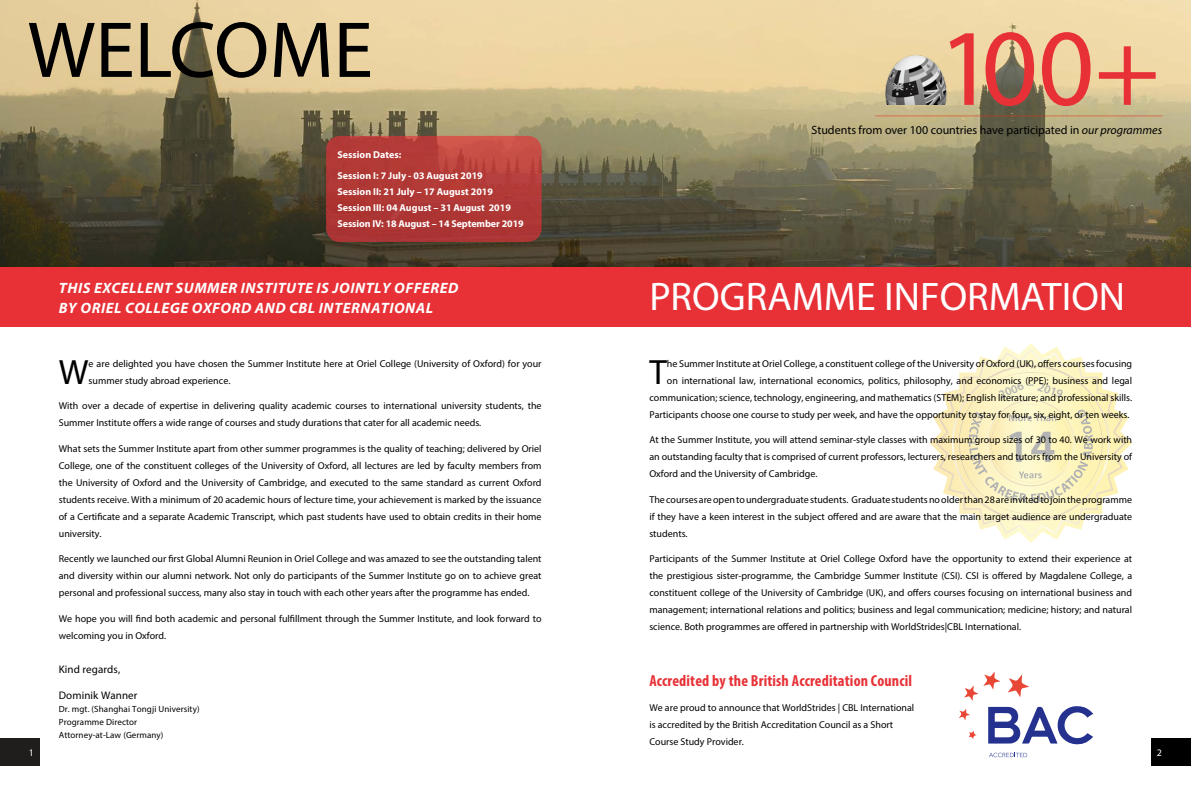
<style>
.page{position:relative;width:1191px;height:808px;background:#fff}
.page>*{position:absolute;margin:0;border:0;box-sizing:border-box;transform-origin:0 0}
.t1{font:110px "Myriad Pro";color:#e73137}
.t2{font:80px "Myriad Pro";color:#000}
.t3{font:600 46.6px "Myriad Pro";color:#000}
.t4{font:40px "Myriad Pro";color:#fff}
.t5{font:35.2px "Myriad Pro";color:#000}
.t6{font:700 condensed 16px "Myriad Pro";letter-spacing:.01em;color:#e73137}
.t7{font:italic 700 15px/20px "Myriad Pro";letter-spacing:.04em;color:#fff}
.t8{font:12px "Myriad Pro";color:#000}
.t9{font:600 12px "Myriad Pro";color:#000}
.t10{font:11px "Myriad Pro";letter-spacing:.01em;color:#000}
.t11{font:10px/17px "Myriad Pro";color:#000;text-align:justify}
.t12{font:700 10px/16px "Myriad Pro";color:#fff}
.t13{font:10px "Myriad Pro";color:#fff}
.t14{font:9px/13px "Myriad Pro";letter-spacing:.01em;color:#000}
.s1{font-style:italic}
</style>
<div class="page">
<img style="left:0;top:0;width:1191px;height:267px">
<img style="left:857px;top:38px;width:118px;height:66px">
<hr style="left:875px;top:116px;width:287px;height:1px;background:#e82c0c">
<div style="left:1151px;top:738px;width:40px;height:27px;background:#000"></div>
<svg style="left:326px;top:136px;width:215px;height:106px;background:#b33b38"></svg>
<div style="left:0;top:738px;width:40px;height:27px;background:#1f1e1d"></div>
<svg style="left:930px;top:343px;width:202px;height:200px"></svg>
<svg style="left:935px;top:349px;width:191px;height:188px"></svg>
<div style="left:595px;top:267px;width:596px;height:60px;background:#e73137"></div>
<div style="left:0;top:267px;width:595px;height:60px;background:#e73137"></div>
<svg style="left:989px;top:753px;width:38px;height:4px"></svg>
<svg style="left:958px;top:671px;width:135px;height:74px"></svg>
<h2 class="t2" style="left:28px;top:1px;width:347px">WELCOME</h2>
<p class="t12" style="left:337px;top:143px;width:147px;line-height:21.7px">Session Dates:<br>Session I: 7 July - 03 August 2019</p>
<p class="t12" style="left:337px;top:184px;width:188px">Session II: 21 July – 17 August 2019<br>Session III: 04 August – 31 August 2019<br>Session IV: 18 August – 14 September 2019</p>
<h3 class="t7" style="left:59px;top:278px;width:401px">THIS EXCELLENT SUMMER INSTITUTE IS JOINTLY OFFERED<br>BY ORIEL COLLEGE OXFORD AND CBL INTERNATIONAL</h3>
<h3 class="t5" style="left:59px;top:350px;width:31px">W</h3>
<p class="t11" style="left:89px;top:354px;width:454px">e are delighted you have chosen the Summer Institute here at Oriel College (University of Oxford) for your summer study abroad experience.</p>
<p class="t11" style="left:59px;top:397px;width:484px">With over a decade of expertise in delivering quality academic courses to international university students, the<br>Summer Institute offers a wide range of courses and study durations that cater for all academic needs.</p>
<p class="t11" style="left:59px;top:439px;width:484px">What sets the Summer Institute apart from other summer programmes is the quality of teaching; delivered by Oriel College, one of the constituent colleges of the University of Oxford, all lectures are led by faculty members from the University of Oxford and the University of Cambridge, and executed to the same standard as current Oxford students receive. With a minimum of 20 academic hours of lecture time, your achievement is marked by the issuance of a Certificate and a separate Academic Transcript, which past students have used to obtain credits in their home university.</p>
<p class="t11" style="left:59px;top:550px;width:484px">Recently we launched our first Global Alumni Reunion in Oriel College and was amazed to see the outstanding talent and diversity within our alumni network. Not only do participants of the Summer Institute go on to achieve great personal and professional success, many also stay in touch with each other years after the programme has ended.</p>
<p class="t11" style="left:59px;top:609px;width:484px">We hope you will find both academic and personal fulfillment through the Summer Institute, and look forward to welcoming you in Oxford.</p>
<h1 class="t1" style="left:938px;top:0;width:223px">100+</h1>
<p class="t8" style="left:811px;top:123px;width:352px">Students from over 100 countries have participated in <span class="s1">our programmes</span></p>
<h3 class="t4" style="left:649px;top:272px;width:477px">PROGRAMME INFORMATION</h3>
<p class="t11" style="left:649px;top:354px;width:484px;text-align:right">he Summer Institute at Oriel College, a constituent college of the University of Oxford (UK), offers courses focusing<br>on international law, international economics, politics, philosophy, and economics (PPE); business and legal communication; science, technology, engineering, and mathematics (STEM); English literature; and professional skills.<br>Participants choose one course to study per week, and have the opportunity to stay for four, six, eight, or ten weeks.</p>
<p class="t11" style="left:649px;top:431px;width:484px">At the Summer Institute, you will attend seminar-style classes with maximum group sizes of 30 to 40. We work with an outstanding faculty that is comprised of current professors, lecturers, researchers and tutors from the University of Oxford and the University of Cambridge.</p>
<p class="t11" style="left:649px;top:490px;width:484px">The courses are open to undergraduate students. Graduate students no older than 28 are invited to join the programme if they have a keen interest in the subject offered and are aware that the main target audience are undergraduate students.</p>
<p class="t11" style="left:649px;top:550px;width:484px">Participants of the Summer Institute at Oriel College Oxford have the opportunity to extend their experience at the prestigious sister-programme, the Cambridge Summer Institute (CSI). CSI is offered by Magdalene College, a constituent college of the University of Cambridge (UK), and offers courses focusing on international business and management; international relations and politics; business and legal communication; medicine; history; and natural science. Both programmes are offered in partnership with WorldStrides|CBL International.</p>
<h3 class="t5" style="left:649px;top:350px;width:19px">T</h3>
<p class="t9" style="left:996px;top:388px;width:27px;rotate:-22deg">2006</p>
<p class="t9" style="left:1040px;top:379px;width:27px;rotate:19deg">2019</p>
<h3 class="t3" style="left:1005px;top:416px;width:52px">14</h3>
<p class="t10" style="left:59px;top:663px;width:63px">Kind regards,</p>
<p class="t10" style="left:59px;top:689px;width:80px">Dominik Wanner</p>
<p class="t14" style="left:59px;top:702px;width:142px">Dr. mgt. (Shanghai Tongji University)<br>Programme Director<br>Attorney-at-Law (Germany)</p>
<h3 class="t6" style="left:649px;top:670px;width:264px">Accredited by the British Accreditation Council</h3>
<p class="t11" style="left:649px;top:699px;width:266px;text-align:left">We are proud to announce that WorldStrides | CBL International is accredited by the British Accreditation Council as a Short<br>Course Study Provider.</p>
<p class="t13" style="left:29px;top:746px;width:7px">1</p>
<p class="t13" style="left:1157px;top:746px;width:7px">2</p>
<p class="t13" style="left:1157px;top:746px;width:7px">1</p>
</div>
